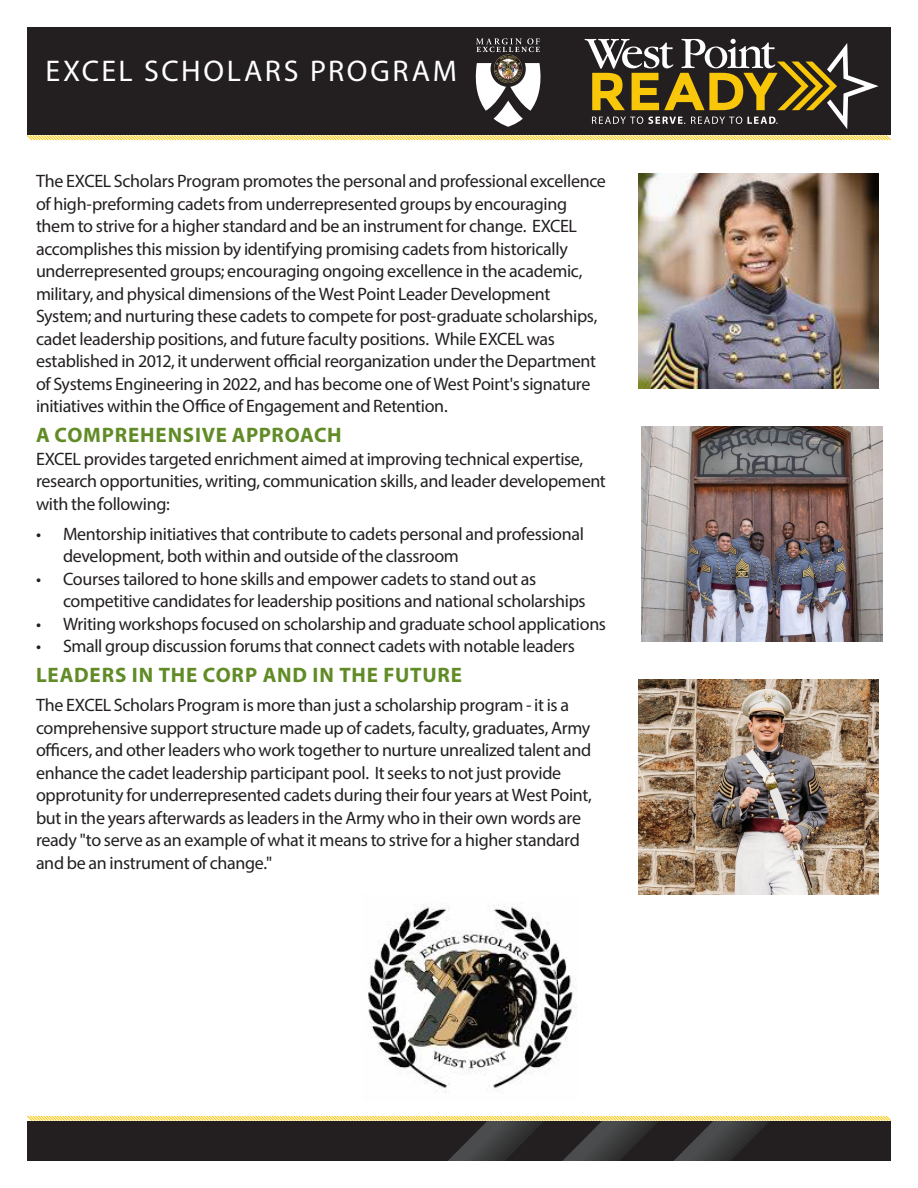
<style>
.page{position:relative;width:918px;height:1188px;background:#fff}
.page>*{position:absolute;margin:0;border:0;box-sizing:border-box;transform-origin:0 0}
.Cover_Headline{font:30px "Myriad Pro";letter-spacing:.09em;color:#fff}
.Subhead{font:700 21px "Myriad Pro";letter-spacing:.04em;color:#618b27}
.Text-First{font:700 21px "Myriad Pro";letter-spacing:.035em;color:#618b27}
.Text-First-2{font:18px/22.5px "Myriad Pro";letter-spacing:-.02em;color:#231f20}
</style>
<div class="page">
<div style="left:27px;top:27px;width:864px;height:108px;background:#231f20"></div>
<img style="left:368px;top:903px;width:208px;height:190px">
<img style="left:638px;top:680px;width:241px;height:214px">
<img style="left:642px;top:427px;width:240px;height:214px">
<img style="left:638px;top:174px;width:241px;height:214px">
<svg style="left:27px;top:1115px;width:864px;height:46px"></svg>
<svg style="left:27px;top:38px;width:864px;height:103px"></svg>
<p class="Cover_Headline" style="left:45px;top:53px;width:413px">EXCEL SCHOLARS PROGRAM</p>
<p class="Text-First-2" style="left:36px;top:169px;width:571px">The EXCEL Scholars Program promotes the personal and professional excellence of high-preforming cadets from underrepresented groups by encouraging them to strive for a higher standard and be an instrument for change. EXCEL accomplishes this mission by identifying promising cadets from historically underrepresented groups; encouraging ongoing excellence in the academic, military, and physical dimensions of the West Point Leader Development System; and nurturing these cadets to compete for post-graduate scholarships, cadet leadership positions, and future faculty positions. While EXCEL was established in 2012, it underwent official reorganization under the Department of Systems Engineering in 2022, and has become one of West Point's signature initiatives within the Office of Engagement and Retention.</p>
<p class="Text-First" style="left:36px;top:421px;width:307px">A COMPREHENSIVE APPROACH</p>
<p class="Text-First-2" style="left:36px;top:447px;width:571px">EXCEL provides targeted enrichment aimed at improving technical expertise, research opportunities, writing, communication skills, and leader developement with the following:</p>
<p class="Text-First-2" style="left:63px;top:522px;width:522px;text-indent:-27px">• Mentorship initiatives that contribute to cadets personal and professional development, both within and outside of the classroom</p>
<p class="Text-First-2" style="left:63px;top:567px;width:524px;text-indent:-27px">• Courses tailored to hone skills and empower cadets to stand out as competitive candidates for leadership positions and national scholarships</p>
<p class="Text-First-2" style="left:36px;top:612px;width:572px">• Writing workshops focused on scholarship and graduate school applications</p>
<p class="Text-First-2" style="left:36px;top:634px;width:541px">• Small group discussion forums that connect cadets with notable leaders</p>
<p class="Subhead" style="left:36px;top:661px;width:427px">LEADERS IN THE CORP AND IN THE FUTURE</p>
<p class="Text-First-2" style="left:36px;top:694px;width:557px">The EXCEL Scholars Program is more than just a scholarship program - it is a comprehensive support structure made up of cadets, faculty, graduates, Army officers, and other leaders who work together to nurture unrealized talent and enhance the cadet leadership participant pool. It seeks to not just provide opprotunity for underrepresented cadets during their four years at West Point, but in the years afterwards as leaders in the Army who in their own words are ready "to serve as an example of what it means to strive for a higher standard and be an instrument of change."</p>
</div>
